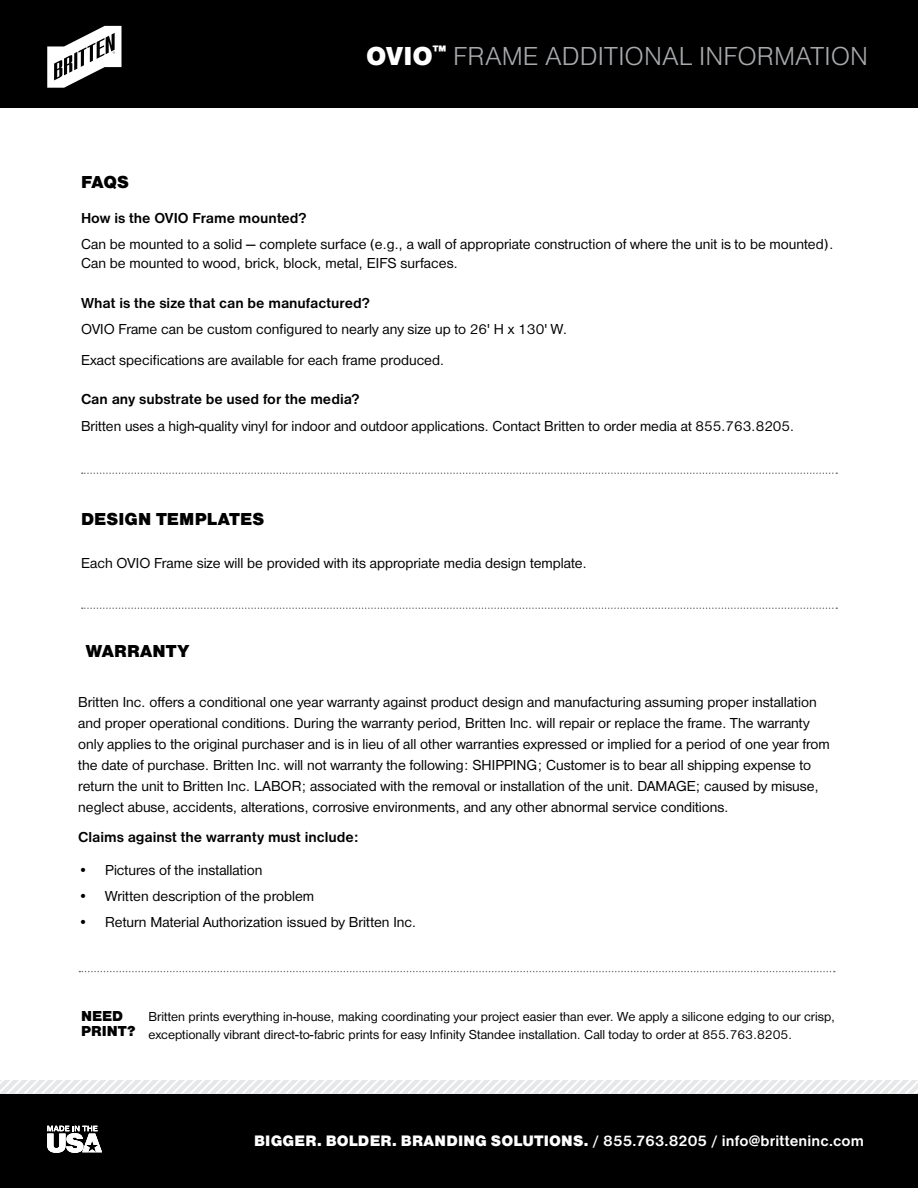
<style>
.page{position:relative;width:918px;height:1188px;background:#fff}
.page>*{position:absolute;margin:0;border:0;box-sizing:border-box;transform-origin:0 0}
.t1{font:300 27px "Nimbus San D";color:#a7a9ac}
.t2{font:900 18px "Nimbus San D";letter-spacing:.01em;color:#000}
.t3{font:700 15.75px "Nimbus San D";letter-spacing:.005em;color:#fff}
.t4{font:15px/21px "Nimbus San D";color:#000}
.t5{font:700 15px "Nimbus San D";color:#000}
.t6{font:900 15px/15px "Nimbus San D";color:#000}
.t7{font:13.5px/18px "Nimbus San D";color:#000}
.s1{font-weight:900;color:#fff}
.s2{font-weight:900}
</style>
<div class="page">
<div style="left:0;top:0;width:918px;height:108px;background:#000"></div>
<svg style="left:47px;top:26px;width:75px;height:62px"></svg>
<div style="left:0;top:1094px;width:918px;height:94px;background:#000"></div>
<svg style="left:47px;top:1126px;width:55px;height:27px"></svg>
<svg style="left:0;top:1080px;width:918px;height:14px"></svg>
<svg style="left:82px;top:472px;width:755px;height:2px"></svg>
<svg style="left:82px;top:608px;width:755px;height:1px"></svg>
<svg style="left:79px;top:971px;width:756px;height:1px"></svg>
<p class="t2" style="left:81px;top:171px;width:49px">FAQS</p>
<h1 class="t1" style="left:366px;top:41px;width:504px"><span class="s1">OVIO</span><sup>™</sup> FRAME ADDITIONAL INFORMATION</h1>
<p class="t5" style="left:81px;top:209px;width:227px">How is the OVIO Frame mounted?</p>
<p class="t4" style="left:81px;top:234px;width:754px;line-height:19.5px">Can be mounted to a solid — complete surface (e.g., a wall of appropriate construction of where the unit is to be mounted).<br>Can be mounted to wood, brick, block, metal, EIFS surfaces.</p>
<p class="t5" style="left:81px;top:295px;width:290px">What is the size that can be manufactured?</p>
<p class="t4" style="left:81px;top:314px;width:488px;line-height:30.3px">OVIO Frame can be custom configured to nearly any size up to 26' H x 130' W.<br>Exact specifications are available for each frame produced.</p>
<p class="t5" style="left:81px;top:391px;width:280px">Can any substrate be used for the media?</p>
<p class="t4" style="left:81px;top:415px;width:715px">Britten uses a high-quality vinyl for indoor and outdoor applications. Contact Britten to order media at 855.763.8205.</p>
<p class="t2" style="left:81px;top:508px;width:185px">DESIGN TEMPLATES</p>
<p class="t4" style="left:81px;top:553px;width:507px">Each OVIO Frame size will be provided with its appropriate media design template.</p>
<p class="t2" style="left:86px;top:640px;width:105px">WARRANTY</p>
<p class="t4" style="left:78px;top:692px;width:753px">Britten Inc. offers a conditional one year warranty against product design and manufacturing assuming proper installation and proper operational conditions. During the warranty period, Britten Inc. will repair or replace the frame. The warranty only applies to the original purchaser and is in lieu of all other warranties expressed or implied for a period of one year from the date of purchase. Britten Inc. will not warranty the following: SHIPPING; Customer is to bear all shipping expense to return the unit to Britten Inc. LABOR; associated with the removal or installation of the unit. DAMAGE; caused by misuse, neglect abuse, accidents, alterations, corrosive environments, and any other abnormal service conditions.</p>
<p class="t5" style="left:78px;top:828px;width:282px">Claims against the warranty must include:</p>
<p class="t4" style="left:78px;top:860px;width:186px">• Pictures of the installation</p>
<p class="t4" style="left:78px;top:886px;width:238px">• Written description of the problem</p>
<p class="t4" style="left:78px;top:912px;width:340px">• Return Material Authorization issued by Britten Inc.</p>
<p class="t6" style="left:81px;top:1009px;width:56px">NEED<br>PRINT?</p>
<p class="t7" style="left:148px;top:1007px;width:688px">Britten prints everything in-house, making coordinating your project easier than ever. We apply a silicone edging to our crisp, exceptionally vibrant direct-to-fabric prints for easy Infinity Standee installation. Call today to order at 855.763.8205.</p>
<p class="t3" style="left:254px;top:1132px;width:611px"><span class="s2">BIGGER. BOLDER. BRANDING SOLUTIONS.</span> / 855.763.8205 / info@britteninc.com</p>
</div>
